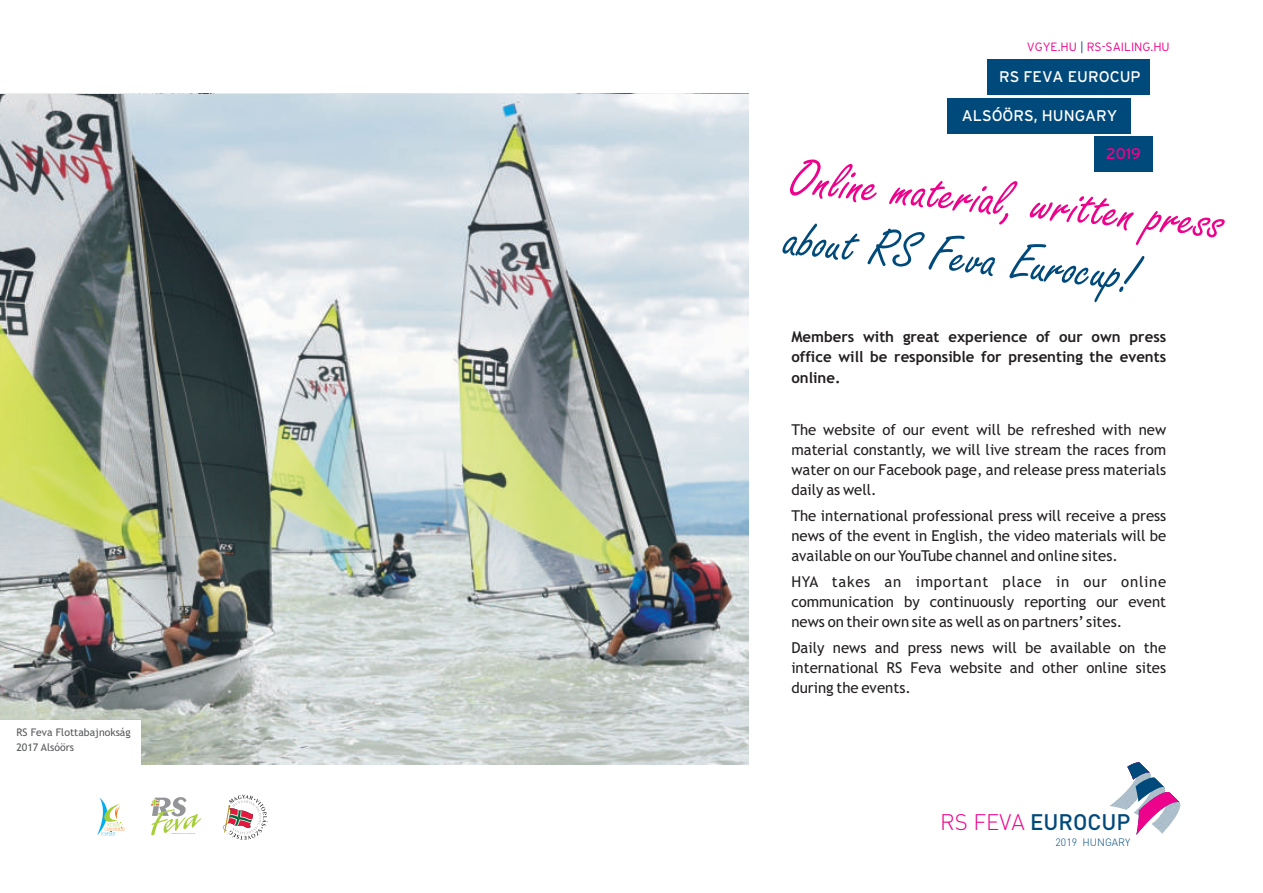
<style>
.page{position:relative;width:1263px;height:893px;background:#fff}
.page>*{position:absolute;margin:0;border:0;box-sizing:border-box;transform-origin:0 0}
.t1{font:55.95px "Freestyle Script";color:#ed028c}
.t2{font:55.95px "Freestyle Script";color:#00497b}
.t3{font:500 22.2px "DIN Pro";color:#00497b}
.t4{font:15.45px "Interstate OT";color:#fff}
.t5{font:15.45px "Interstate OT";color:#ed028c}
.t6{font:15px/20.1px "Trebuchet MS";color:#231f20;text-align:justify}
.t7{font:700 15px/20.1px "Trebuchet MS";color:#231f20;text-align:justify}
.t8{font:300 12px "Interstate OT";color:#ed028c}
.t9{font:10.5px/14px "Trebuchet MS";color:#57585a}
.t10{font:300 10.5px "DIN Pro";color:#00497b}
.s1{color:#00497b}
.s2{font-weight:300;color:#ed028c}
</style>
<div class="page">
<img style="left:1110px;top:796px;width:71px;height:14px">
<svg style="left:1121px;top:762px;width:58px;height:73px"></svg>
<svg style="left:151px;top:797px;width:50px;height:39px"></svg>
<svg style="left:223px;top:795px;width:45px;height:45px"></svg>
<svg style="left:97px;top:798px;width:28px;height:37px"></svg>
<img style="left:0;top:94px;width:748px;height:671px">
<div style="left:0;top:721px;width:141px;height:63px;background:#fff"></div>
<div style="left:987px;top:59px;width:163px;height:36px;background:#00497b"></div>
<div style="left:948px;top:98px;width:183px;height:36px;background:#00497b"></div>
<div style="left:1094px;top:136px;width:59px;height:36px;background:#00497b"></div>
<p class="t9" style="left:16px;top:727px;width:116px">RS Feva Flottabajnokság<br>2017 Alsóörs</p>
<p class="t8" style="left:1027px;top:42px;width:144px">VGYE.HU <span class="s1">|</span> RS-SAILING.HU</p>
<p class="t4" style="left:999px;top:71px;width:143px">RS FEVA EUROCUP</p>
<p class="t4" style="left:962px;top:109px;width:157px">ALSÓÖRS, HUNGARY</p>
<p class="t5" style="left:1106px;top:148px;width:37px">2019</p>
<h1 class="t1" style="left:794px;top:156px;width:422px;rotate:6deg">Online ma eral, written es</h1>
<h1 class="t2" style="left:787px;top:217px;width:355px;rotate:6deg">about S F va urocup!</h1>
<p class="t7" style="left:791px;top:328px;width:376px">Members with great experience of our own press office will be responsible for presenting the events online.</p>
<p class="t6" style="left:791px;top:421px;width:376px">The website of our event will be refreshed with new material constantly, we will live stream the races from water on our Facebook page, and release press materials daily as well.</p>
<p class="t6" style="left:791px;top:507px;width:376px">The international professional press will receive a press news of the event in English, the video materials will be available on our YouTube channel and online sites.</p>
<p class="t6" style="left:791px;top:573px;width:376px">HYA takes an important place in our online communication by continuously reporting our event news on their own site as well as on partners’ sites.</p>
<p class="t6" style="left:791px;top:639px;width:376px">Daily news and press news will be available on the international RS Feva website and other online sites during the events.</p>
<h2 class="t3" style="left:940px;top:813px;width:192px"><span class="s2">RS FEVA</span> EUROCUP</h2>
<p class="t10" style="left:1055px;top:838px;width:76px">2019 HUNGARY</p>
</div>
